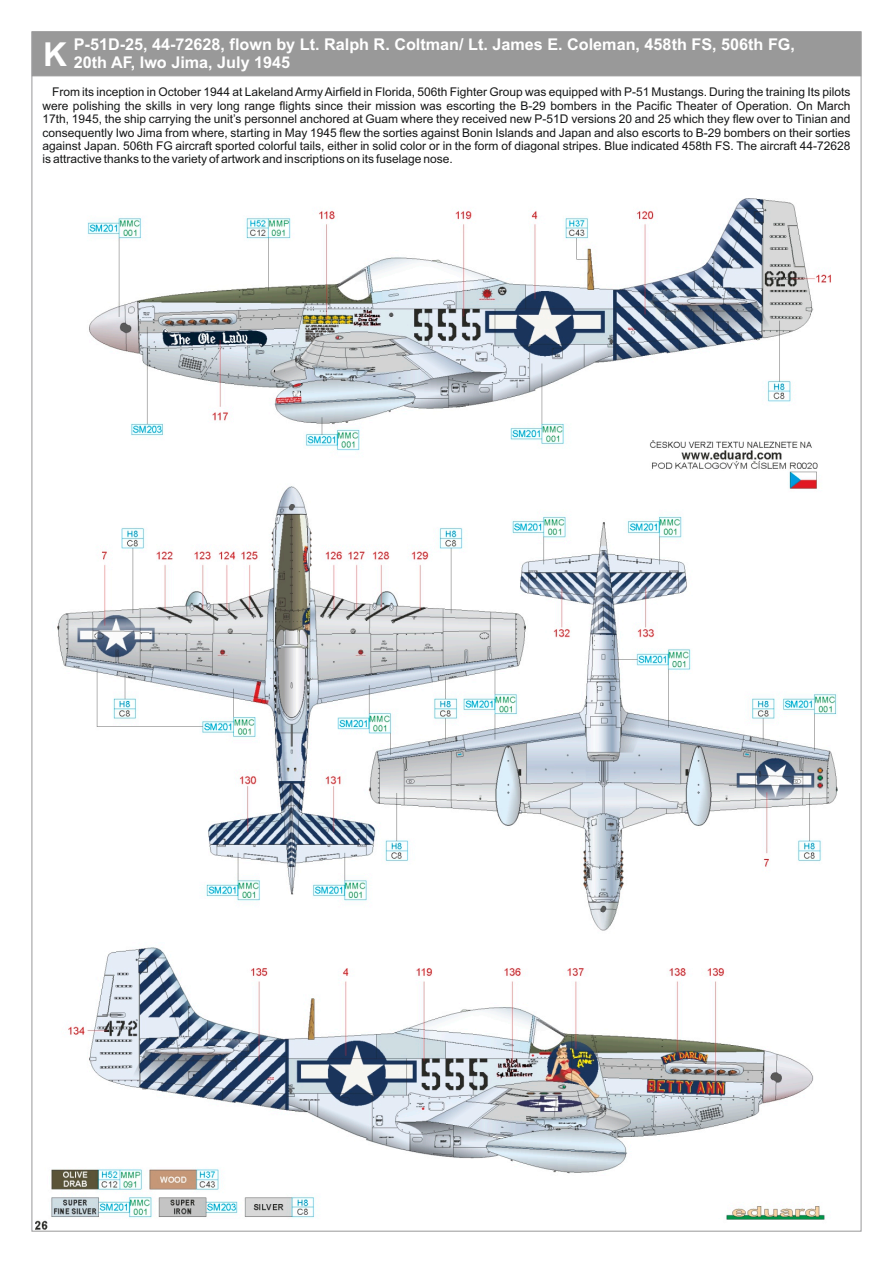
<style>
.page{position:relative;width:893px;height:1263px;background:#fff}
.page>*{position:absolute;margin:0;border:0;box-sizing:border-box;transform-origin:0 0}
.t1{font:700 33px "Arial";color:#fff}
.t2{font:700 16.2px/18.1px "Arial";color:#fff}
.t3{font:12px/13.4px "Arial";color:#151616;text-align:justify}
</style>
<div class="page">
<div style="left:32px;top:32px;width:829px;height:44px;background:#999"></div>
<img style="left:36px;top:199px;width:802px;height:1030px">
<h1 class="t1" style="left:43px;top:42px;width:25px">K</h1>
<h2 class="t2" style="left:74px;top:37px;width:723px">P-51D-25, 44-72628, flown by Lt. Ralph R. Coltman/ Lt. James E. Coleman, 458th FS, 506th FG,<br>20th AF, Iwo Jima, July 1945</h2>
<p class="t3" style="left:43px;top:87px;width:809px;text-indent:10px">From its inception in October 1944 at Lakeland Army Airfield in Florida, 506th Fighter Group was equipped with P-51 Mustangs. During the training Its pilots were polishing the skills in very long range flights since their mission was escorting the B-29 bombers in the Pacific Theater of Operation. On March 17th, 1945, the ship carrying the unit’s personnel anchored at Guam where they received new P-51D versions 20 and 25 which they flew over to Tinian and consequently Iwo Jima from where, starting in May 1945 flew the sorties against Bonin Islands and Japan and also escorts to B-29 bombers on their sorties against Japan. 506th FG aircraft sported colorful tails, either in solid color or in the form of diagonal stripes. Blue indicated 458th FS. The aircraft 44-72628 is attractive thanks to the variety of artwork and inscriptions on its fuselage nose.</p>
</div>
